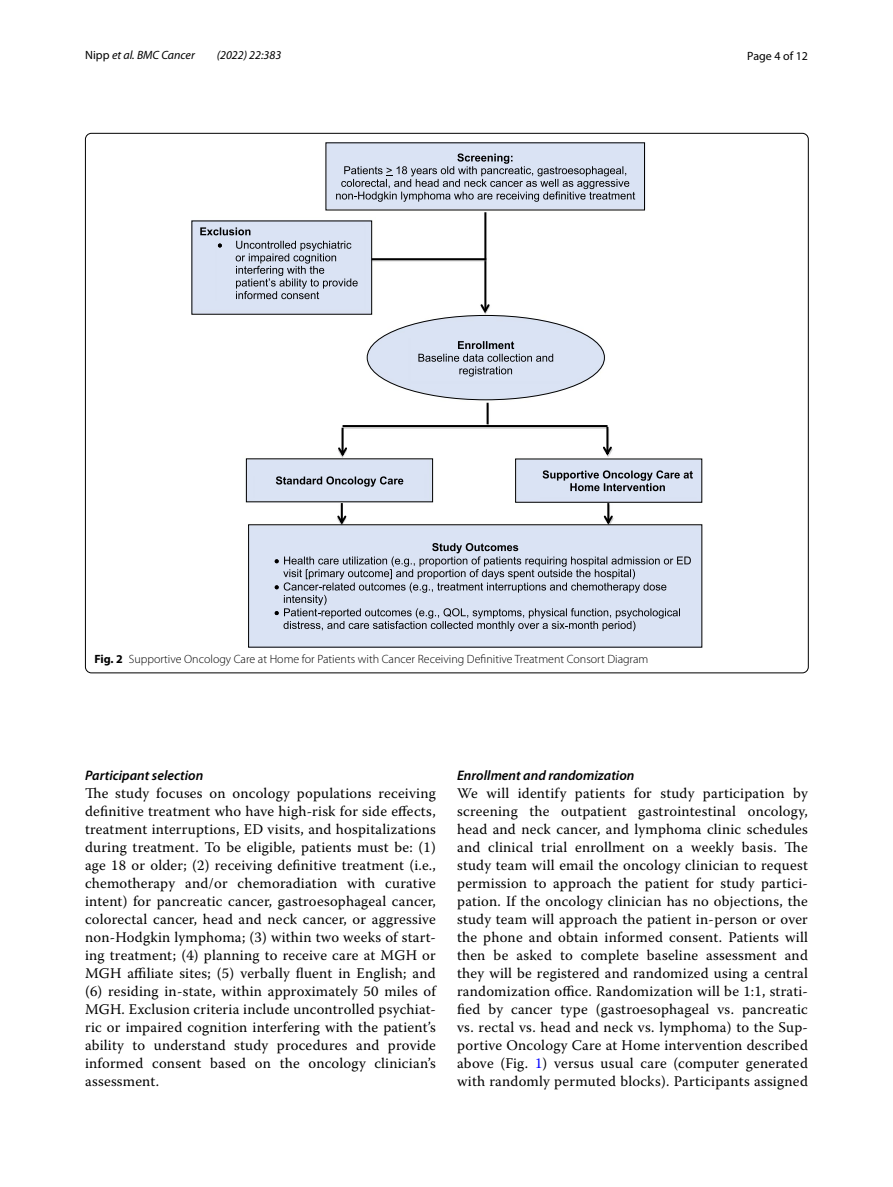
<style>
.page{position:relative;width:893px;height:1187px;background:#fff}
.page>*{position:absolute;margin:0;border:0;box-sizing:border-box;transform-origin:0 0}
.t1{font:14.7px/18px "Warnock Pro";letter-spacing:.015em;color:#000;text-align:justify}
.t2{font:italic 600 13.8px "Myriad Pro";color:#000}
.t3{font:300 12px "Myriad Pro";color:#000}
.t4{font:italic 12px "Myriad Pro";color:#000}
.t5{font:12px "Myriad Pro";color:#000}
.s1{font-style:normal}
.s2{font-weight:700}
.s3{color:#00f}
</style>
<div class="page">
<img style="left:193px;top:222px;width:507px;height:423px">
<svg style="left:245px;top:142px;width:457px;height:361px"></svg>
<svg style="left:480px;top:304px;width:10px;height:9px"></svg>
<hr style="left:487px;top:403px;width:2px;height:21px;background:#000">
<hr style="left:343px;top:425px;width:265px;height:2px;background:#000">
<svg style="left:338px;top:427px;width:9px;height:29px"></svg>
<svg style="left:603px;top:427px;width:9px;height:28px"></svg>
<svg style="left:604px;top:503px;width:9px;height:21px"></svg>
<svg style="left:337px;top:503px;width:9px;height:21px"></svg>
<svg style="left:418px;top:341px;width:135px;height:35px;background:#bcc3d2"></svg>
<svg style="left:276px;top:476px;width:127px;height:10px"></svg>
<svg style="left:543px;top:470px;width:150px;height:21px;background:#a5acb9"></svg>
<svg style="left:336px;top:153px;width:299px;height:49px;background:#b8bfce"></svg>
<svg style="left:200px;top:227px;width:50px;height:8px"></svg>
<svg style="left:218px;top:243px;width:4px;height:4px"></svg>
<svg style="left:236px;top:241px;width:122px;height:58px;background:#b4bcca"></svg>
<svg style="left:275px;top:543px;width:416px;height:88px;background:#bdc5d4"></svg>
<p class="t4" style="left:85px;top:48px;width:111px"><span class="s1">Nipp</span> et al. BMC Cancer</p>
<p class="t4" style="left:217px;top:48px;width:66px">(2022) 22:383</p>
<p class="t5" style="left:747px;top:48px;width:62px">Page 4 of 12</p>
<p class="t3" style="left:94px;top:652px;width:555px"><span class="s2">Fig. 2</span> Supportive Oncology Care at Home for Patients with Cancer Receiving Definitive Treatment Consort Diagram</p>
<p class="t2" style="left:85px;top:766px;width:120px">Participant selection</p>
<p class="t1" style="left:85px;top:784px;width:352px">The study focuses on oncology populations receiving definitive treatment who have high-risk for side effects, treatment interruptions, ED visits, and hospitalizations during treatment. To be eligible, patients must be: (1) age 18 or older; (2) receiving definitive treatment (i.e., chemotherapy and/or chemoradiation with curative intent) for pancreatic cancer, gastroesophageal cancer, colorectal cancer, head and neck cancer, or aggressive non-Hodgkin lymphoma; (3) within two weeks of start&shy;ing treatment; (4) planning to receive care at MGH or MGH affiliate sites; (5) verbally fluent in English; and (6) residing in-state, within approximately 50 miles of MGH. Exclusion criteria include uncontrolled psychiat&shy;ric or impaired cognition interfering with the patient’s ability to understand study procedures and provide informed consent based on the oncology clinician’s assessment.</p>
<p class="t2" style="left:457px;top:766px;width:179px">Enrollment and randomization</p>
<p class="t1" style="left:457px;top:784px;width:352px">We will identify patients for study participation by screening the outpatient gastrointestinal oncology, head and neck cancer, and lymphoma clinic schedules and clinical trial enrollment on a weekly basis. The study team will email the oncology clinician to request permission to approach the patient for study partici&shy;pation. If the oncology clinician has no objections, the study team will approach the patient in-person or over the phone and obtain informed consent. Patients will then be asked to complete baseline assessment and they will be registered and randomized using a central randomization office. Randomization will be 1:1, strati&shy;fied by cancer type (gastroesophageal vs. pancreatic vs. rectal vs. head and neck vs. lymphoma) to the Sup&shy;portive Oncology Care at Home intervention described above (Fig. <span class="s3">1</span>) versus usual care (computer generated with randomly permuted blocks). Participants assigned</p>
</div>
